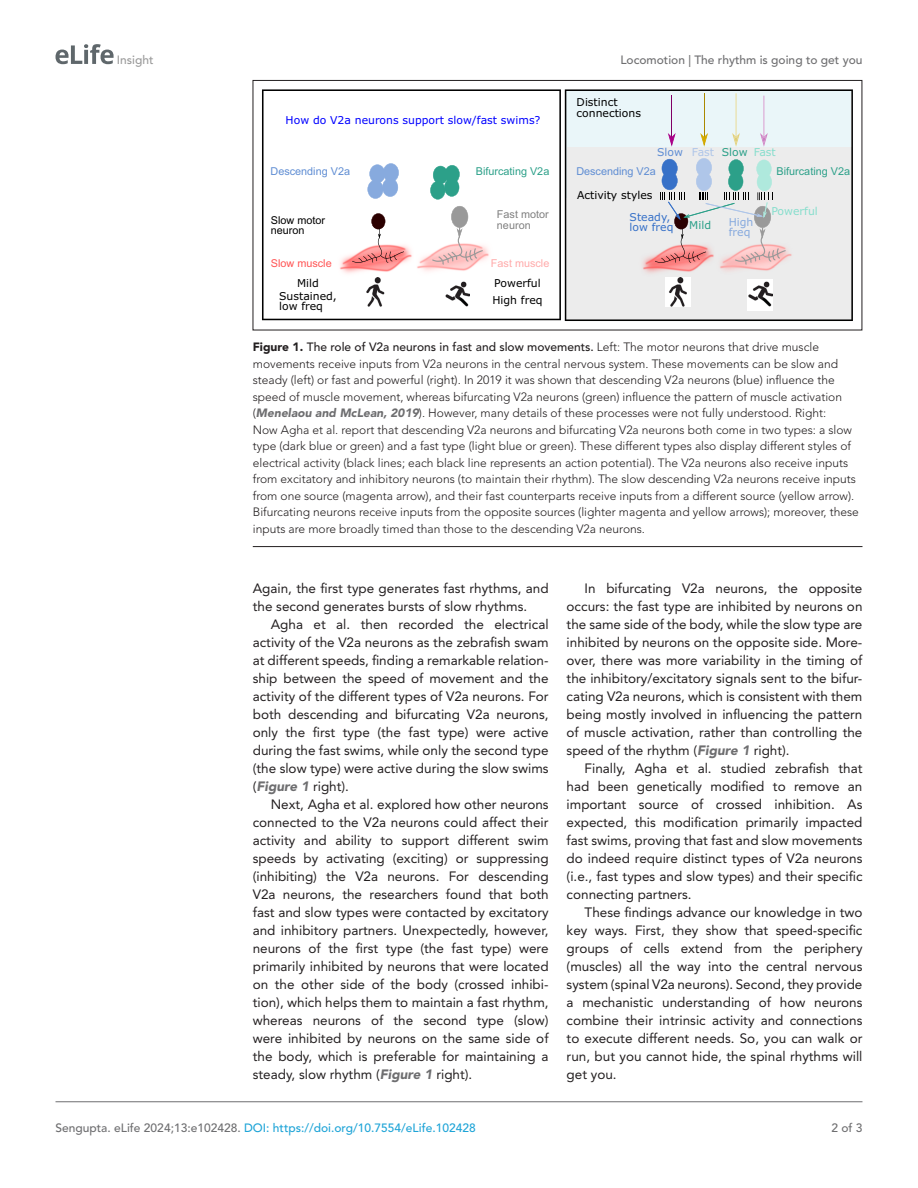
<style>
.page{position:relative;width:918px;height:1188px;background:#fff}
.page>*{position:absolute;margin:0;border:0;box-sizing:border-box;transform-origin:0 0}
.t1{font:13.5px/18px "Avenir LT Std";color:#231f20;text-align:justify}
.t2{font:300 12px/16.5px "Avenir LT Std";color:#231f20}
.t3{font:500 12px "Avenir LT Std";color:#1ea4d7}
.t4{font:500 12px "Avenir LT Std";color:#6e6e70}
.t5{font:500 12px "Avenir LT Std";color:#9a9a9a}
.t6{font:10.8px/16.4px "Verdana";color:#000}
.t7{font:10.8px "Verdana";color:#00f}
.t8{font:10.8px "Arial";color:#2ca089}
.t9{font:10.8px "Arial";color:#5f8dd3}
.t10{font:10.8px "Verdana";color:#5f8dd3}
.t11{font:10.8px/10.5px "Arial";color:#000}
.t12{font:10.8px/10.5px "Arial";color:#808080}
.t13{font:10.8px/10.4px "Verdana";color:#3771c8}
.t14{font:10.8px "Arial";color:#f55}
.t15{font:10.8px "Arial";color:#faa}
.t16{font:10.8px "Verdana";color:#87decd}
.t17{font:10.8px/10.4px "Verdana";color:#87aade}
.t18{font:10.8px "Verdana";color:#2ca089}
.s1{color:#afc6e9}
.s2{color:#2ca089}
.s3{color:#87decd}
.s4{font-weight:900}
.s5{font-weight:500}
.s6{font-weight:900;font-style:italic;color:#6e6e70}
.s7{color:#6e6e70}
</style>
<div class="page">
<svg style="left:56px;top:44px;width:58px;height:20px"></svg>
<hr style="left:56px;top:1101px;width:806px;height:1px;background:#6e6e70">
<hr style="left:253px;top:546px;width:609px;height:1px;background:#231f20">
<svg style="left:262px;top:89px;width:299px;height:231px"></svg>
<svg style="left:352px;top:213px;width:52px;height:50px"></svg>
<svg style="left:368px;top:163px;width:31px;height:36px"></svg>
<svg style="left:430px;top:165px;width:30px;height:35px"></svg>
<img style="left:444px;top:280px;width:25px;height:30px">
<img style="left:363px;top:278px;width:24px;height:28px">
<svg style="left:565px;top:89px;width:288px;height:232px;fill:#ececec"></svg>
<svg style="left:432px;top:206px;width:51px;height:59px"></svg>
<img style="left:747px;top:280px;width:25px;height:30px">
<img style="left:665px;top:278px;width:25px;height:28px">
<svg style="left:566px;top:91px;width:285px;height:174px"></svg>
<div style="left:253px;top:80px;width:609px;height:250px;border:1px solid #231f20"></div>
<p class="t5" style="left:117px;top:53px;width:38px">Insight</p>
<p class="t7" style="left:286px;top:113px;width:256px">How do V2a neurons support slow/fast swims?</p>
<p class="t9" style="left:271px;top:165px;width:81px">Descending V2a</p>
<p class="t8" style="left:476px;top:165px;width:75px">Bifurcating V2a</p>
<p class="t11" style="left:271px;top:215px;width:56px">Slow motor neuron</p>
<p class="t12" style="left:497px;top:209px;width:53px">Fast motor neuron</p>
<p class="t14" style="left:271px;top:256px;width:62px">Slow muscle</p>
<p class="t15" style="left:491px;top:256px;width:60px">Fast muscle</p>
<p class="t6" style="left:279px;top:277px;width:59px;line-height:12.5px;text-align:center">Mild<br>Sustained,</p>
<p class="t6" style="left:279px;top:298px;width:45px">low freq</p>
<p class="t6" style="left:492px;top:276px;width:52px">Powerful<br>High freq</p>
<p class="t4" style="left:620px;top:53px;width:244px">Locomotion | The rhythm is going to get you</p>
<p class="t6" style="left:577px;top:98px;width:66px;line-height:10.4px">Distinct connections</p>
<p class="t10" style="left:657px;top:145px;width:120px">Slow <span class="s1">Fast</span> <span class="s2">Slow</span> <span class="s3">Fast</span></p>
<p class="t9" style="left:576px;top:165px;width:81px">Descending V2a</p>
<p class="t8" style="left:777px;top:165px;width:75px">Bifurcating V2a</p>
<p class="t6" style="left:577px;top:187px;width:77px">Activity styles</p>
<p class="t13" style="left:630px;top:212px;width:45px">Steady, low freq</p>
<p class="t18" style="left:689px;top:219px;width:23px">Mild</p>
<p class="t17" style="left:729px;top:217px;width:26px">High freq</p>
<p class="t16" style="left:771px;top:204px;width:48px">Powerful</p>
<p class="t2" style="left:253px;top:339px;width:608px"><span class="s4">Figure 1.</span> <span class="s5">The role of V2a neurons in fast and slow movements.</span> Left: The motor neurons that drive muscle movements receive inputs from V2a neurons in the central nervous system. These movements can be slow and steady (left) or fast and powerful (right). In 2019 it was shown that descending V2a neurons (blue) influence the speed of muscle movement, whereas bifurcating V2a neurons (green) influence the pattern of muscle activation (<span class="s6">Menelaou and McLean, 2019</span>). However, many details of these processes were not fully understood. Right:<br>Now Agha et al. report that descending V2a neurons and bifurcating V2a neurons both come in two types: a slow type (dark blue or green) and a fast type (light blue or green). These different types also display different styles of electrical activity (black lines; each black line represents an action potential). The V2a neurons also receive inputs from excitatory and inhibitory neurons (to maintain their rhythm). The slow descending V2a neurons receive inputs from one source (magenta arrow), and their fast counterparts receive inputs from a different source (yellow arrow).<br>Bifurcating neurons receive inputs from the opposite sources (lighter magenta and yellow arrows); moreover, these inputs are more broadly timed than those to the descending V2a neurons.</p>
<p class="t1" style="left:253px;top:580px;width:297px">Again, the first type generates fast rhythms, and the second generates bursts of slow rhythms.</p>
<p class="t1" style="left:253px;top:616px;width:297px;text-indent:18px">Agha et al. then recorded the electrical activity of the V2a neurons as the zebrafish swam at different speeds, finding a remarkable relation&shy;ship between the speed of movement and the activity of the different types of V2a neurons. For both descending and bifurcating V2a neurons, only the first type (the fast type) were active during the fast swims, while only the second type (the slow type) were active during the slow swims (<span class="s6">Figure 1</span> right).</p>
<p class="t1" style="left:253px;top:796px;width:297px;text-indent:18px">Next, Agha et al. explored how other neurons connected to the V2a neurons could affect their activity and ability to support different swim speeds by activating (exciting) or suppressing (inhibiting) the V2a neurons. For descending V2a neurons, the researchers found that both fast and slow types were contacted by excitatory and inhibitory partners. Unexpectedly, however, neurons of the first type (the fast type) were primarily inhibited by neurons that were located on the other side of the body (crossed inhibi&shy;tion), which helps them to maintain a fast rhythm, whereas neurons of the second type (slow) were inhibited by neurons on the same side of the body, which is preferable for maintaining a steady, slow rhythm (<span class="s6">Figure 1</span> right).</p>
<p class="t1" style="left:567px;top:579px;width:297px;text-indent:18px">In bifurcating V2a neurons, the opposite occurs: the fast type are inhibited by neurons on the same side of the body, while the slow type are inhibited by neurons on the opposite side. More&shy;over, there was more variability in the timing of the inhibitory/excitatory signals sent to the bifur&shy;cating V2a neurons, which is consistent with them being mostly involved in influencing the pattern of muscle activation, rather than controlling the speed of the rhythm (<span class="s6">Figure 1</span> right).</p>
<p class="t1" style="left:567px;top:759px;width:297px;text-indent:18px">Finally, Agha et al. studied zebrafish that had been genetically modified to remove an important source of crossed inhibition. As expected, this modification primarily impacted fast swims, proving that fast and slow movements do indeed require distinct types of V2a neurons (i.e., fast types and slow types) and their specific connecting partners.</p>
<p class="t1" style="left:567px;top:903px;width:297px;text-indent:18px">These findings advance our knowledge in two key ways. First, they show that speed-specific groups of cells extend from the periphery (muscles) all the way into the central nervous system (spinal V2a neurons). Second, they provide a mechanistic understanding of how neurons combine their intrinsic activity and connections to execute different needs. So, you can walk or run, but you cannot hide, the spinal rhythms will get you.</p>
<p class="t3" style="left:56px;top:1121px;width:422px"><span class="s7">Sengupta. eLife 2024;13:e102428.</span> DOI: https://doi.org/10.7554/eLife.102428</p>
<p class="t4" style="left:831px;top:1121px;width:33px">2 of 3</p>
</div>
